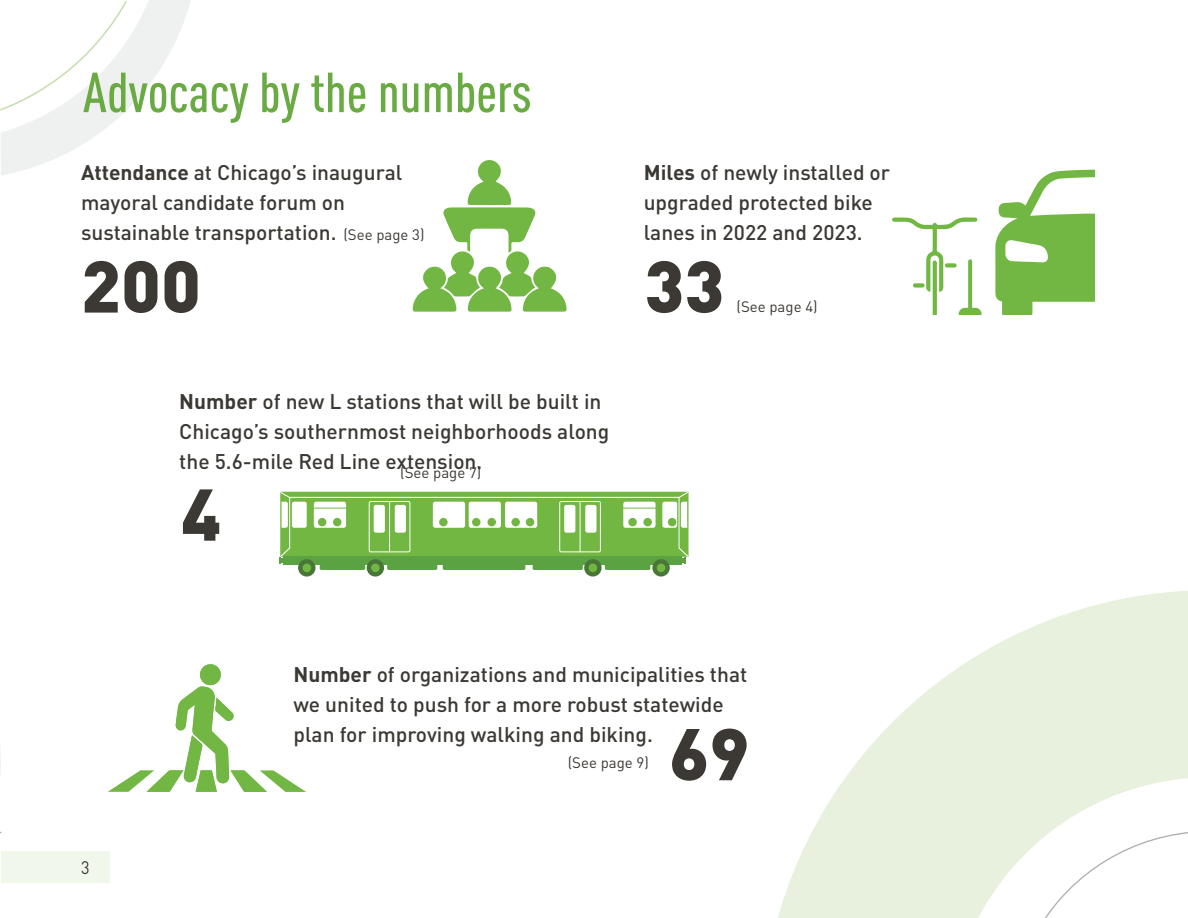
<style>
.page{position:relative;width:1188px;height:918px;background:#fff}
.page>*{position:absolute;margin:0;border:0;box-sizing:border-box;transform-origin:0 0}
.t1{font:900 72px "DIN Pro";color:#3c3935}
.t2{font:500 condensed 55.5px "DIN Pro";color:#6aaa43}
.t3{font:500 21px/30px "DIN Pro";color:#3c3935}
.t4{font:18px "DIN Pro";color:#3c3935;scale:.9 1}
.t5{font:15px "DIN Pro";color:#3c3935}
.s1{font-weight:700}
</style>
<div class="page">
<div style="left:2px;top:851px;width:108px;height:32px;background:#f1f7eb"></div>
<svg style="left:778px;top:591px;width:410px;height:327px;fill:#e7f1dd"></svg>
<svg style="left:1030px;top:831px;width:158px;height:87px"></svg>
<svg style="left:0;top:748px;width:2px;height:135px"></svg>
<svg style="left:0;top:0;width:191px;height:175px"></svg>
<svg style="left:108px;top:664px;width:198px;height:128px"></svg>
<div style="left:443px;top:559px;width:82px;height:11px;background:#5ba243;border-radius:2px"></div>
<div style="left:533px;top:559px;width:50px;height:11px;background:#5ba243;border-radius:2px"></div>
<div style="left:605px;top:557px;width:45px;height:13px;background:#5ba243;border-radius:2px"></div>
<div style="left:320px;top:557px;width:45px;height:13px;background:#5ba243;border-radius:2px"></div>
<div style="left:387px;top:559px;width:50px;height:11px;background:#5ba243;border-radius:2px"></div>
<div style="left:283px;top:556px;width:398px;height:9px;background:#5ba243"></div>
<svg style="left:584px;top:559px;width:18px;height:18px"></svg>
<div style="left:589px;top:564px;width:8px;height:8px;background:#73b743;border-radius:50%"></div>
<svg style="left:298px;top:559px;width:18px;height:18px"></svg>
<div style="left:303px;top:564px;width:8px;height:8px;background:#73b743;border-radius:50%"></div>
<div style="left:367px;top:559px;width:17px;height:18px;background:#477637;border-radius:50%"></div>
<div style="left:371px;top:564px;width:9px;height:8px;background:#73b743;border-radius:50%"></div>
<svg style="left:652px;top:559px;width:18px;height:18px"></svg>
<div style="left:657px;top:564px;width:8px;height:8px;background:#73b743;border-radius:50%"></div>
<svg style="left:279px;top:491px;width:410px;height:73px"></svg>
<svg style="left:995px;top:170px;width:100px;height:145px"></svg>
<svg style="left:892px;top:217px;width:90px;height:98px"></svg>
<svg style="left:968px;top:261px;width:4px;height:48px"></svg>
<svg style="left:413px;top:160px;width:154px;height:152px"></svg>
<h2 class="t2" style="left:83px;top:51px;width:450px">Advocacy by the numbers</h2>
<p class="t3" style="left:81px;top:155px;width:323px"><span class="s1">Attendance</span> at Chicago’s inaugural mayoral candidate forum on sustainable transportation.</p>
<p class="t5" style="left:343px;top:223px;width:83px">(See page 3)</p>
<h1 class="t1" style="left:81px;top:225px;width:122px">200</h1>
<p class="t3" style="left:179px;top:384px;width:432px"><span class="s1">Number</span> of new L stations that will be built in<br>Chicago’s southernmost neighborhoods along the 5.6-mile Red Line extension.</p>
<h1 class="t1" style="left:181px;top:453px;width:42px">4</h1>
<p class="t5" style="left:400px;top:461px;width:83px">(See page 7)</p>
<p class="t3" style="left:644px;top:155px;width:248px"><span class="s1">Miles</span> of newly installed or upgraded protected bike lanes in 2022 and 2023.</p>
<h1 class="t1" style="left:644px;top:225px;width:82px">33</h1>
<p class="t5" style="left:737px;top:295px;width:83px">(See page 4)</p>
<p class="t4" style="left:81px;top:853px;width:11px">3</p>
<p class="t3" style="left:293px;top:658px;width:455px"><span class="s1">Number</span> of organizations and municipalities that we united to push for a more robust statewide plan for improving walking and biking.</p>
<h1 class="t1" style="left:669px;top:692px;width:82px">69</h1>
<p class="t5" style="left:568px;top:750px;width:83px">(See page 9)</p>
</div>
